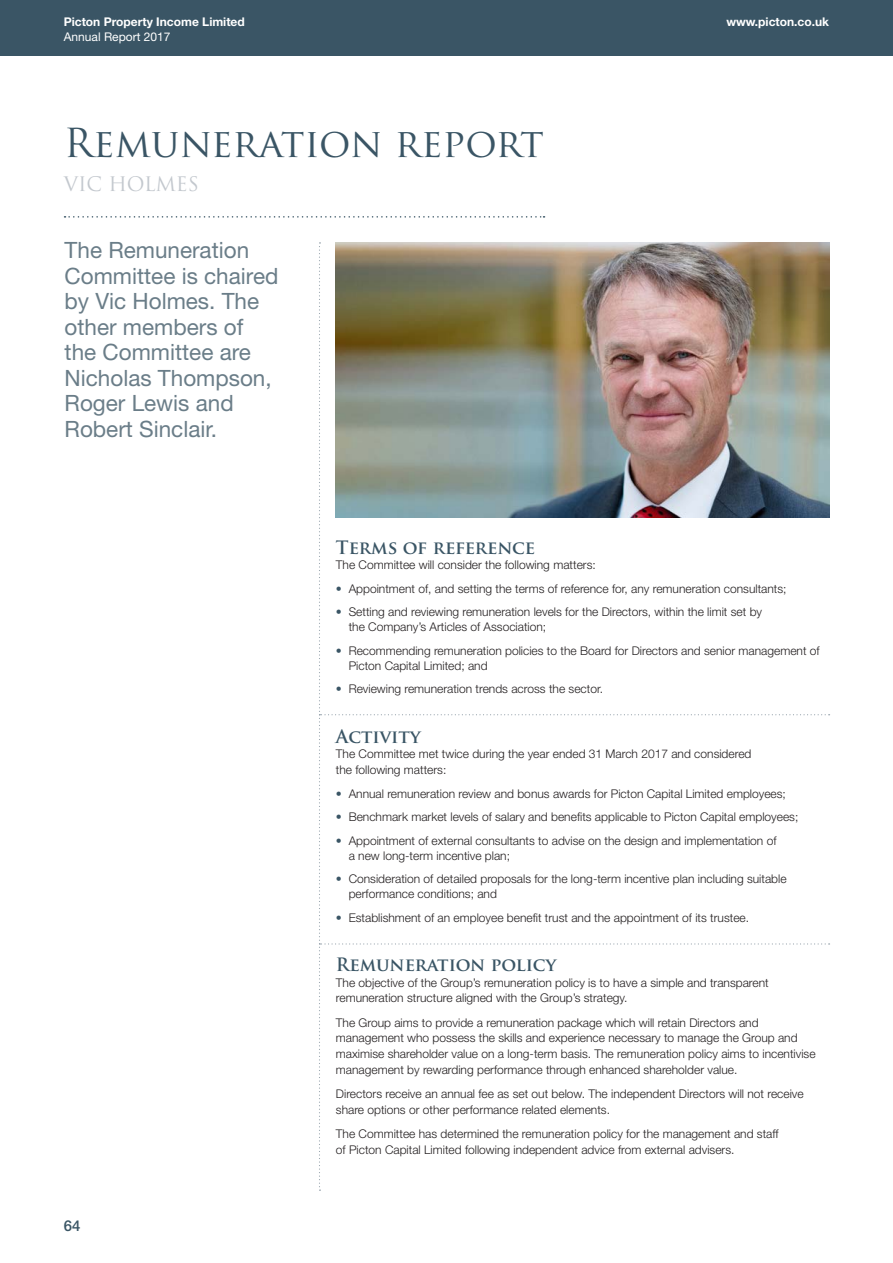
<style>
.page{position:relative;width:893px;height:1263px;background:#fff}
.page>*{position:absolute;margin:0;border:0;box-sizing:border-box;transform-origin:0 0}
.headingLevelOne{font:39px "Trajan Pro";color:#3a5565}
.Intro{font:22.5px/25.5px "Helvetica Neue LT Std";color:#6a7d88}
.strapline{font:19.5px "Trajan Pro";letter-spacing:-.005em;color:#c3c8ce}
.headingLevelTwo{font:700 18px "Trajan Pro";color:#3a5565}
.t1{font:500 15px "Helvetica Neue LT Std";color:#3a5565}
.Body{font:300 12px/15.8px "Helvetica Neue LT Std";color:#231f20}
.t2{font:700 12px "Helvetica Neue LT Std";color:#fff}
.t3{font:12px "Helvetica Neue LT Std";color:#fff}
.s1{color:#3a5565}
</style>
<div class="page">
<svg style="left:319px;top:242px;width:511px;height:949px"></svg>
<div style="left:0;top:0;width:893px;height:55px;background:#3a5565"></div>
<svg style="left:65px;top:216px;width:480px;height:2px"></svg>
<p class="t2" style="left:64px;top:14px;width:183px">Picton Property Income Limited</p>
<p class="t3" style="left:64px;top:29px;width:108px">Annual Report 2017</p>
<p class="headingLevelOne" style="left:64px;top:118px;width:482px">Remuneration report</p>
<p class="strapline" style="left:64px;top:171px;width:137px">VIC HOLMES</p>
<p class="Intro" style="left:65px;top:237px;width:215px">The Remuneration<br>Committee is chaired by Vic Holmes. The other members of the Committee are<br>Nicholas Thompson,<br>Roger Lewis and<br>Robert Sinclair.</p>
<p class="t2" style="left:726px;top:14px;width:104px">www.picton.co.uk</p>
<p class="t1" style="left:64px;top:1217px;width:18px">64</p>
<p class="headingLevelTwo" style="left:336px;top:536px;width:201px">Terms of reference</p>
<p class="Body" style="left:336px;top:557px;width:261px">The Committee will consider the following matters:</p>
<p class="Body" style="left:336px;top:580px;width:452px"><span class="s1">•</span> Appointment of, and setting the terms of reference for, any remuneration consultants;</p>
<p class="Body" style="left:349px;top:604px;width:415px;line-height:15px;text-indent:-13px"><span class="s1">•</span> Setting and reviewing remuneration levels for the Directors, within the limit set by the Company’s Articles of Association;</p>
<p class="Body" style="left:349px;top:643px;width:473px;line-height:15px;text-indent:-13px"><span class="s1">•</span> Recommending remuneration policies to the Board for Directors and senior management of<br>Picton Capital Limited; and</p>
<p class="Body" style="left:336px;top:681px;width:269px"><span class="s1">•</span> Reviewing remuneration trends across the sector.</p>
<p class="headingLevelTwo" style="left:336px;top:725px;width:86px">Activity</p>
<p class="Body" style="left:336px;top:746px;width:417px">The Committee met twice during the year ended 31 March 2017 and considered the following matters:</p>
<p class="Body" style="left:336px;top:785px;width:451px"><span class="s1">•</span> Annual remuneration review and bonus awards for Picton Capital Limited employees;</p>
<p class="Body" style="left:336px;top:809px;width:464px"><span class="s1">•</span> Benchmark market levels of salary and benefits applicable to Picton Capital employees;</p>
<p class="Body" style="left:349px;top:833px;width:429px;line-height:15px;text-indent:-13px"><span class="s1">•</span> Appointment of external consultants to advise on the design and implementation of a new long-term incentive plan;</p>
<p class="Body" style="left:349px;top:871px;width:439px;line-height:15px;text-indent:-13px"><span class="s1">•</span> Consideration of detailed proposals for the long-term incentive plan including suitable performance conditions; and</p>
<p class="Body" style="left:336px;top:909px;width:415px"><span class="s1">•</span> Establishment of an employee benefit trust and the appointment of its trustee.</p>
<p class="headingLevelTwo" style="left:336px;top:953px;width:222px">Remuneration policy</p>
<p class="Body" style="left:336px;top:974px;width:434px">The objective of the Group’s remuneration policy is to have a simple and transparent remuneration structure aligned with the Group’s strategy.</p>
<p class="Body" style="left:336px;top:1014px;width:481px">The Group aims to provide a remuneration package which will retain Directors and management who possess the skills and experience necessary to manage the Group and maximise shareholder value on a long-term basis. The remuneration policy aims to incentivise management by rewarding performance through enhanced shareholder value.</p>
<p class="Body" style="left:336px;top:1086px;width:469px">Directors receive an annual fee as set out below. The independent Directors will not receive share options or other performance related elements.</p>
<p class="Body" style="left:336px;top:1126px;width:444px">The Committee has determined the remuneration policy for the management and staff of Picton Capital Limited following independent advice from external advisers.</p>
</div>
